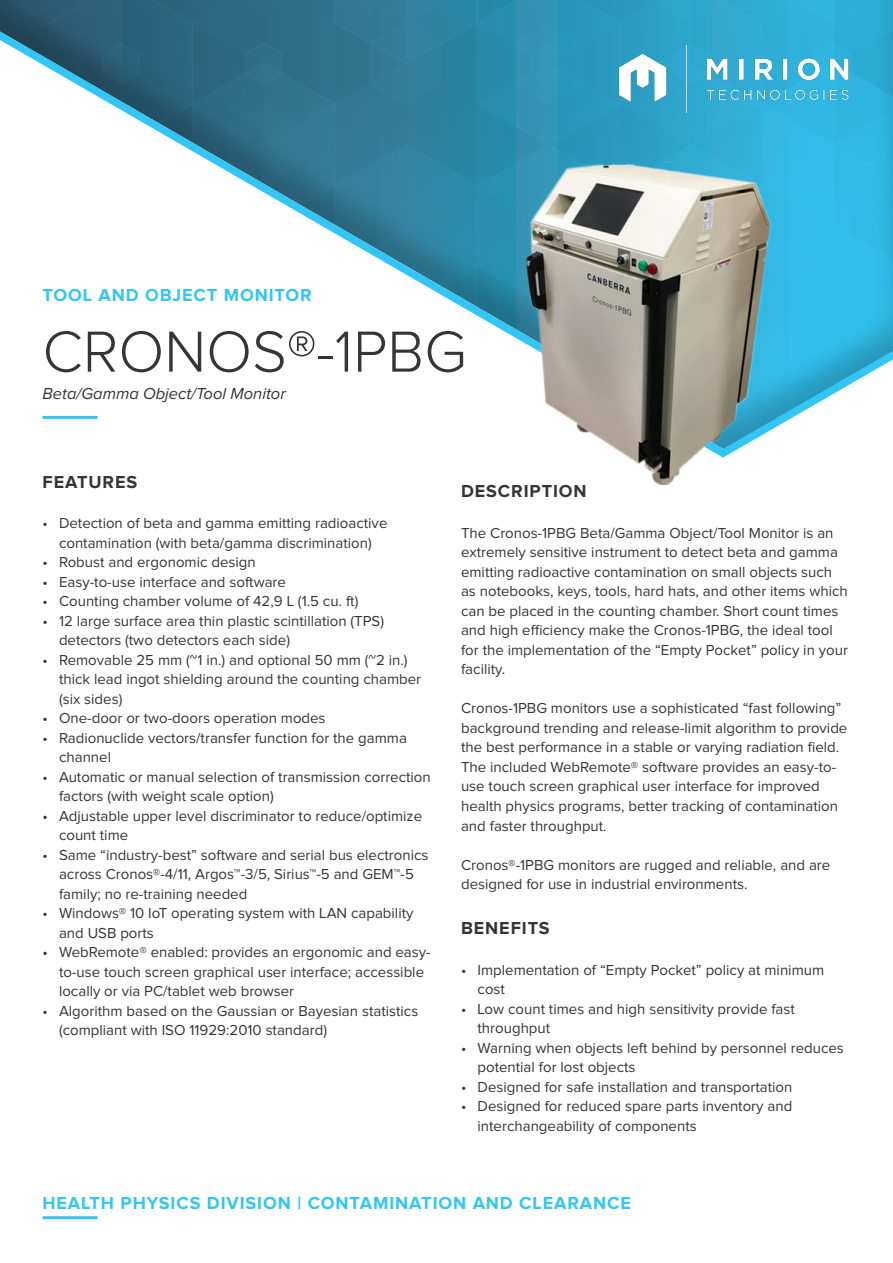
<style>
.page{position:relative;width:893px;height:1263px;background:#fff}
.page>*{position:absolute;margin:0;border:0;box-sizing:border-box;transform-origin:0 0}
.Main_Header{font:300 60px "Proxima Nova";color:#363536}
.Small_Header_Blue{font:700 18px "Proxima Nova";letter-spacing:.05em;color:#33c5f3}
.Small_Header_Grey{font:700 18px "Proxima Nova";letter-spacing:.05em;color:#363536}
.subheader{font:italic 16.5px "Proxima Nova";color:#363536}
.Body_Copy_Descriptio{font:15px/19.5px "Proxima Nova";color:#363536}
</style>
<div class="page">
<svg style="left:0;top:0;width:893px;height:428px"></svg>
<img style="left:614px;top:45px;width:238px;height:68px">
<hr style="left:43px;top:416px;width:55px;height:3px;background:#33c5f3">
<img style="left:524px;top:162px;width:250px;height:322px">
<hr style="left:43px;top:1216px;width:55px;height:3px;background:#33c5f3">
<p class="Small_Header_Blue" style="left:43px;top:287px;width:271px">TOOL AND OBJECT MONITOR</p>
<p class="Main_Header" style="left:43px;top:324px;width:426px">CRONOS®-1PBG</p>
<p class="subheader" style="left:43px;top:386px;width:245px">Beta/Gamma Object/Tool Monitor</p>
<p class="Small_Header_Grey" style="left:43px;top:473px;width:96px">FEATURES</p>
<p class="Body_Copy_Descriptio" style="left:43px;top:514px;width:346px;text-align:center">• Detection of beta and gamma emitting radioactive contamination (with beta/gamma discrimination)</p>
<p class="Body_Copy_Descriptio" style="left:43px;top:553px;width:215px">• Robust and ergonomic design</p>
<p class="Body_Copy_Descriptio" style="left:43px;top:573px;width:245px">• Easy-to-use interface and software</p>
<p class="Body_Copy_Descriptio" style="left:43px;top:592px;width:317px">• Counting chamber volume of 42,9 L (1.5 cu. ft)</p>
<p class="Body_Copy_Descriptio" style="left:59px;top:612px;width:327px;text-indent:-16px">• 12 large surface area thin plastic scintillation (TPS) detectors (two detectors each side)</p>
<p class="Body_Copy_Descriptio" style="left:59px;top:651px;width:364px;text-indent:-16px">• Removable 25 mm (~1 in.) and optional 50 mm (~2 in.) thick lead ingot shielding around the counting chamber (six sides)</p>
<p class="Body_Copy_Descriptio" style="left:43px;top:709px;width:285px">• One-door or two-doors operation modes</p>
<p class="Body_Copy_Descriptio" style="left:59px;top:729px;width:349px;text-indent:-16px">• Radionuclide vectors/transfer function for the gamma channel</p>
<p class="Body_Copy_Descriptio" style="left:59px;top:768px;width:373px;text-indent:-16px">• Automatic or manual selection of transmission correction factors (with weight scale option)</p>
<p class="Body_Copy_Descriptio" style="left:59px;top:807px;width:365px;text-indent:-16px">• Adjustable upper level discriminator to reduce/optimize count time</p>
<p class="Body_Copy_Descriptio" style="left:59px;top:846px;width:371px;text-indent:-16px">• Same “industry-best” software and serial bus electronics across Cronos®-4/11, Argos™-3/5, Sirius™-5 and GEM™-5 family; no re-training needed</p>
<p class="Body_Copy_Descriptio" style="left:59px;top:904px;width:356px;text-indent:-16px">• Windows® 10 IoT operating system with LAN capability and USB ports</p>
<p class="Body_Copy_Descriptio" style="left:59px;top:943px;width:373px;text-indent:-16px">• WebRemote® enabled: provides an ergonomic and easy&shy;to-use touch screen graphical user interface; accessible locally or via PC/tablet web browser</p>
<p class="Body_Copy_Descriptio" style="left:59px;top:1002px;width:361px;text-indent:-16px">• Algorithm based on the Gaussian or Bayesian statistics (compliant with ISO 11929:2010 standard)</p>
<p class="Small_Header_Grey" style="left:461px;top:483px;width:127px">DESCRIPTION</p>
<p class="Body_Copy_Descriptio" style="left:461px;top:524px;width:388px">The Cronos-1PBG Beta/Gamma Object/Tool Monitor is an extremely sensitive instrument to detect beta and gamma emitting radioactive contamination on small objects such as notebooks, keys, tools, hard hats, and other items which can be placed in the counting chamber. Short count times and high efficiency make the Cronos-1PBG, the ideal tool for the implementation of the “Empty Pocket” policy in your facility.</p>
<p class="Body_Copy_Descriptio" style="left:461px;top:699px;width:388px">Cronos-1PBG monitors use a sophisticated “fast following” background trending and release-limit algorithm to provide the best performance in a stable or varying radiation field.</p>
<p class="Body_Copy_Descriptio" style="left:461px;top:758px;width:378px">The included WebRemote® software provides an easy-to&shy;use touch screen graphical user interface for improved health physics programs, better tracking of contamination and faster throughput.</p>
<p class="Body_Copy_Descriptio" style="left:461px;top:855px;width:371px">Cronos®-1PBG monitors are rugged and reliable, and are designed for use in industrial environments.</p>
<p class="Small_Header_Grey" style="left:461px;top:919px;width:90px">BENEFITS</p>
<p class="Body_Copy_Descriptio" style="left:478px;top:960px;width:348px;text-indent:-16px">• Implementation of “Empty Pocket” policy at minimum cost</p>
<p class="Body_Copy_Descriptio" style="left:478px;top:999px;width:319px;text-indent:-16px">• Low count times and high sensitivity provide fast throughput</p>
<p class="Body_Copy_Descriptio" style="left:478px;top:1038px;width:368px;text-indent:-16px">• Warning when objects left behind by personnel reduces potential for lost objects</p>
<p class="Body_Copy_Descriptio" style="left:461px;top:1077px;width:333px">• Designed for safe installation and transportation</p>
<p class="Body_Copy_Descriptio" style="left:478px;top:1097px;width:316px;text-indent:-16px">• Designed for reduced spare parts inventory and interchangeability of components</p>
<p class="Small_Header_Blue" style="left:43px;top:1195px;width:590px">HEALTH PHYSICS DIVISION | CONTAMINATION AND CLEARANCE</p>
</div>
